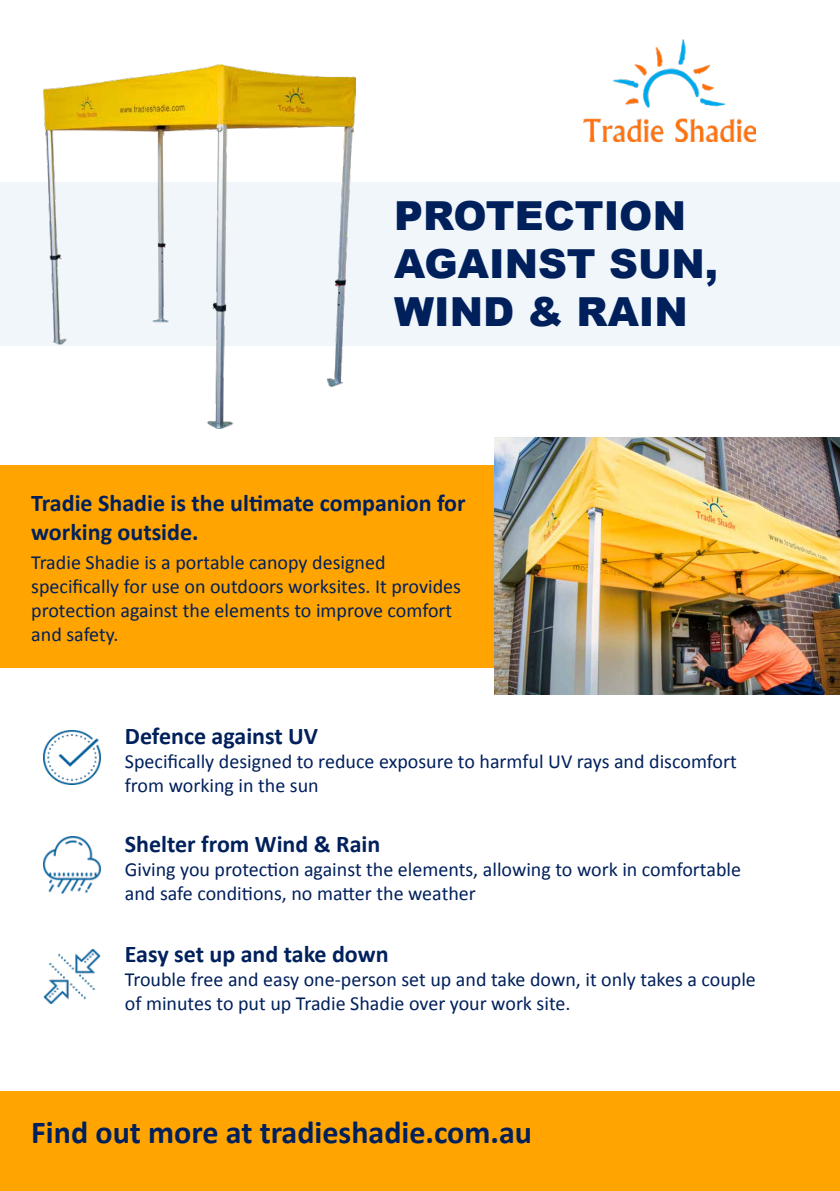
<style>
.page{position:relative;width:840px;height:1191px;background:#fff}
.page>*{position:absolute;margin:0;border:0;box-sizing:border-box;transform-origin:0 0}
.t1{font:900 40px/48px "Arial";color:#00205c}
.t2{font:700 32px "Calibri";color:#00205c}
.t3{font:700 24px/28.8px "Calibri";color:#00205c}
.t4{font:20px/24px "Calibri";color:#00205c}
</style>
<div class="page">
<div style="left:0;top:465px;width:839px;height:202px;background:#ffa400"></div>
<div style="left:0;top:182px;width:839px;height:164px;background:#f1f6fb"></div>
<img style="left:583px;top:40px;width:171px;height:101px">
<img style="left:44px;top:64px;width:311px;height:364px">
<img style="left:494px;top:437px;width:345px;height:258px">
<img style="left:44px;top:949px;width:56px;height:54px">
<img style="left:44px;top:730px;width:56px;height:55px">
<img style="left:44px;top:836px;width:56px;height:57px">
<div style="left:0;top:1091px;width:839px;height:100px;background:#ffa400"></div>
<h1 class="t1" style="left:394px;top:191px;width:325px">PROTECTION<br>AGAINST SUN,<br>WIND &amp; RAIN</h1>
<p class="t3" style="left:31px;top:489px;width:435px">Tradie Shadie is the ultimate companion for working outside.</p>
<p class="t4" style="left:31px;top:550px;width:431px">Tradie Shadie is a portable canopy designed specifically for use on outdoors worksites. It provides protection against the elements to improve comfort and safety.</p>
<p class="t3" style="left:125px;top:721px;width:195px">Defence against UV</p>
<p class="t4" style="left:125px;top:749px;width:613px">Specifically designed to reduce exposure to harmful UV rays and discomfort from working in the sun</p>
<p class="t3" style="left:125px;top:829px;width:257px">Shelter from Wind &amp; Rain</p>
<p class="t4" style="left:125px;top:857px;width:617px">Giving you protection against the elements, allowing to work in comfortable and safe conditions, no matter the weather</p>
<p class="t3" style="left:125px;top:939px;width:265px">Easy set up and take down</p>
<p class="t4" style="left:125px;top:967px;width:632px">Trouble free and easy one-person set up and take down, it only takes a couple of minutes to put up Tradie Shadie over your work site.</p>
<h2 class="t2" style="left:31px;top:1112px;width:502px">Find out more at tradieshadie.com.au</h2>
</div>
